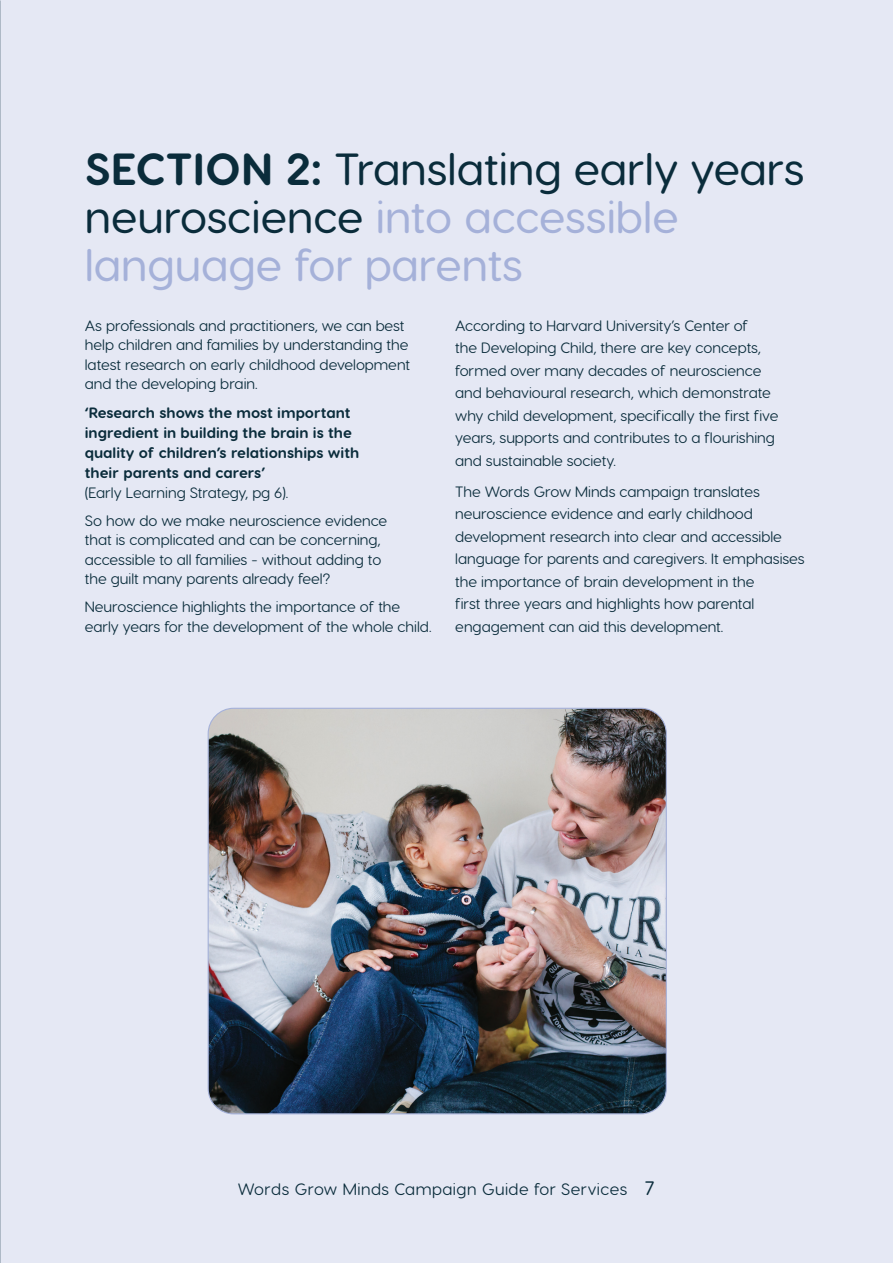
<style>
.page{position:relative;width:893px;height:1263px;background:#e5e8f4}
.page>*{position:absolute;margin:0;border:0;box-sizing:border-box;transform-origin:0 0}
.sub_heading{font:500 45px/48px "Visby Round CF";color:#0a2c3b}
.t1{font:16.5px "Visby Round CF";letter-spacing:.03em;color:#0a2c3b}
.body_text{font:15px/22.5px "Visby Round CF";color:#0a2c3b}
.t2{font:700 15px/20.1px "Visby Round CF";color:#0a2c3b}
.s1{font-weight:700}
.s2{color:#a5b1d9}
.s3{font-weight:400}
.s4{font-weight:500;font-size:19.5px}
</style>
<div class="page">
<img style="left:208px;top:708px;width:458px;height:406px">
<p class="sub_heading" style="left:85px;top:144px;width:721px"><span class="s1">SECTION 2:</span> Translating early years neuroscience <span class="s2">into accessible language for parents</span></p>
<p class="body_text" style="left:85px;top:316px;width:327px;line-height:19.4px">As professionals and practitioners, we can best help children and families by understanding the latest research on early childhood development and the developing brain.</p>
<p class="t2" style="left:85px;top:402px;width:276px">‘Research shows the most important ingredient in building the brain is the quality of children’s relationships with their parents and carers’<br><span class="s3">(Early Learning Strategy, pg 6).</span></p>
<p class="body_text" style="left:85px;top:511px;width:304px;line-height:19.4px">So how do we make neuroscience evidence that is complicated and can be concerning, accessible to all families - without adding to the guilt many parents already feel?</p>
<p class="body_text" style="left:85px;top:597px;width:348px;line-height:19.4px">Neuroscience highlights the importance of the early years for the development of the whole child.</p>
<p class="body_text" style="left:455px;top:314px;width:325px">According to Harvard University’s Center of<br>the Developing Child, there are key concepts, formed over many decades of neuroscience and behavioural research, which demonstrate why child development, specifically the first five years, supports and contributes to a flourishing and sustainable society.</p>
<p class="body_text" style="left:455px;top:480px;width:351px">The Words Grow Minds campaign translates neuroscience evidence and early childhood development research into clear and accessible language for parents and caregivers. It emphasises the importance of brain development in the<br>first three years and highlights how parental engagement can aid this development.</p>
<p class="t1" style="left:238px;top:1178px;width:418px">Words Grow Minds Campaign Guide for Services <span class="s4">7</span></p>
</div>
